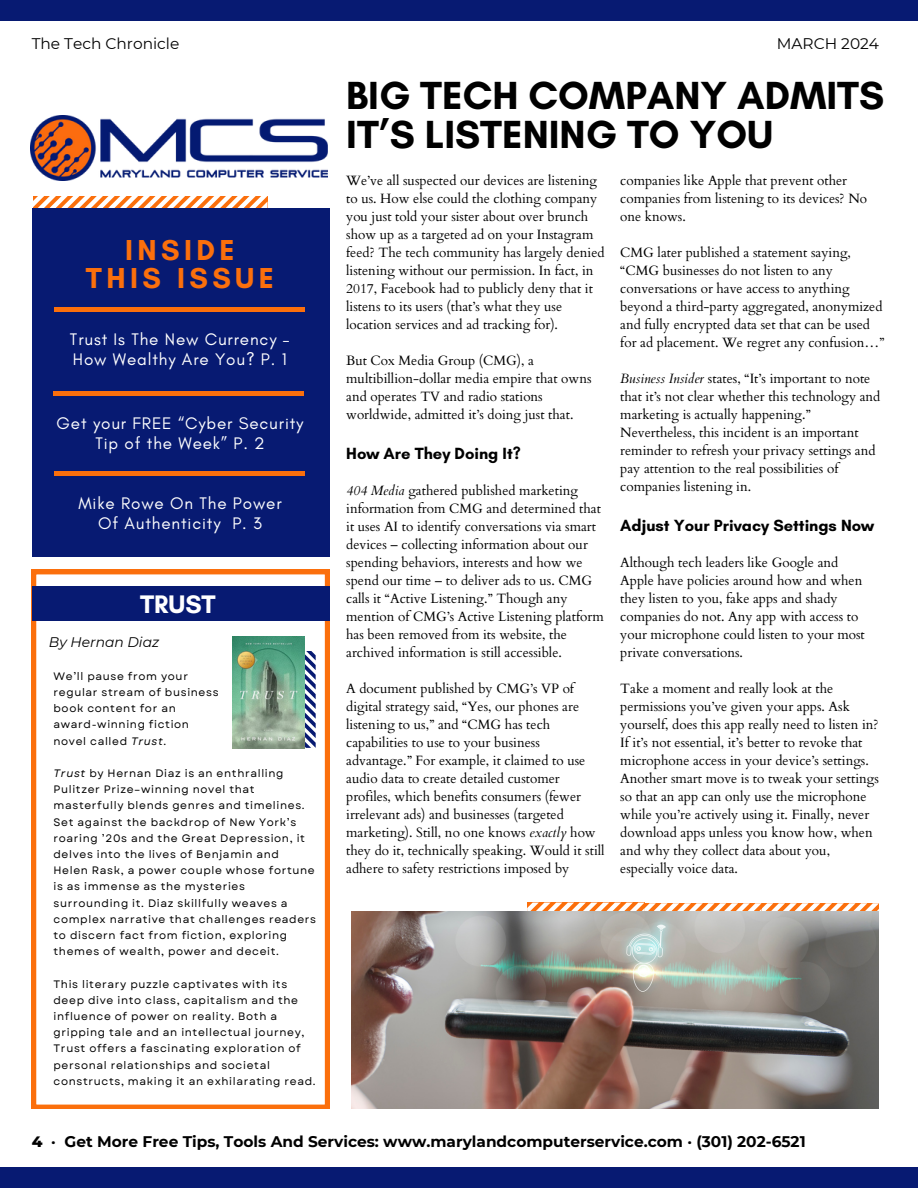
<style>
.page{position:relative;width:918px;height:1188px;background:#fff}
.page>*{position:absolute;margin:0;border:0;box-sizing:border-box;transform-origin:0 0}
.t1{font:700 39.9px/39.3px "Glacial Indifference";color:#000}
.t2{font:700 29.4px/28.2px "Glacial Indifference";letter-spacing:.15em;color:#fb6f0c;text-align:center}
.t3{font:700 25.8px "Glacial Indifference";color:#fff}
.t4{font:17.1px/20.2px "Glacial Indifference";letter-spacing:.05em;color:#fff;text-align:center}
.t5{font:700 16.5px "Glacial Indifference";color:#000}
.t6{font:700 15.45px "Montserrat";color:#000}
.t7{font:15.45px "Montserrat";color:#000}
.t8{font:italic 13.95px "Montserrat";color:#000}
.t9{font:13.5px/18px "Cardo";color:#000}
.t10{font:10.8px/16.2px "Garet";letter-spacing:.06em;color:#000}
.s1{font-style:italic}
.s2{font-weight:800}
</style>
<div class="page">
<div style="left:0;top:1px;width:918px;height:20px;background:#071a72"></div>
<div style="left:0;top:1168px;width:918px;height:20px;background:#071a72"></div>
<svg style="left:528px;top:903px;width:351px;height:8px"></svg>
<img style="left:351px;top:911px;width:528px;height:197px">
<svg style="left:32px;top:570px;width:297px;height:539px"></svg>
<div style="left:33px;top:587px;width:297px;height:34px;background:#071a72"></div>
<svg style="left:304px;top:651px;width:12px;height:97px"></svg>
<svg style="left:33px;top:196px;width:235px;height:12px"></svg>
<div style="left:33px;top:208px;width:297px;height:348px;background:#071a72"></div>
<hr style="left:55px;top:308px;width:250px;height:3px;background:#fb6f0c">
<hr style="left:54px;top:392px;width:250px;height:3px;background:#fb6f0c">
<hr style="left:54px;top:472px;width:250px;height:3px;background:#fb6f0c">
<img style="left:232px;top:637px;width:72px;height:111px">
<img style="left:30px;top:115px;width:297px;height:66px">
<p class="t7" style="left:32px;top:34px;width:149px">The Tech Chronicle</p>
<h6 class="t7" style="left:777px;top:34px;width:104px">MARCH 2024</h6>
<p class="t2" style="left:86px;top:235px;width:190px">INSIDE<br>THIS ISSUE</p>
<p class="t4" style="left:70px;top:329px;width:221px;text-align:left">Trust Is The New Currency –<br>How Wealthy Are You? P. 1</p>
<p class="t4" style="left:57px;top:413px;width:248px">Get your FREE “Cyber Security<br>Tip of the Week” P. 2</p>
<p class="t4" style="left:78px;top:493px;width:205px">Mike Rowe On The Power<br>Of Authenticity P. 3</p>
<h5 class="t3" style="left:140px;top:588px;width:77px">TRUST</h5>
<h6 class="t8" style="left:49px;top:633px;width:112px">By Hernan Diaz</h6>
<h4 class="t10" style="left:54px;top:668px;width:136px">We’ll pause from your</h4>
<p class="t10" style="left:54px;top:684px;width:167px">regular stream of business</p>
<p class="t10" style="left:54px;top:700px;width:124px">book content for an</p>
<p class="t10" style="left:54px;top:716px;width:137px">award-winning fiction novel called <span class="s1">Trust</span>.</p>
<h2 class="t10" style="left:54px;top:765px;width:264px"><span class="s1">Trust</span> by Hernan Diaz is an enthralling Pulitzer Prize–winning novel that masterfully blends genres and timelines.<br>Set against the backdrop of New York’s roaring ’20s and the Great Depression, it delves into the lives of Benjamin and Helen Rask, a power couple whose fortune is as immense as the mysteries surrounding it. Diaz skillfully weaves a complex narrative that challenges readers to discern fact from fiction, exploring themes of wealth, power and deceit.</h2>
<p class="t10" style="left:54px;top:976px;width:264px">This literary puzzle captivates with its deep dive into class, capitalism and the influence of power on reality. Both a gripping tale and an intellectual journey, Trust offers a fascinating exploration of personal relationships and societal constructs, making it an exhilarating read.</p>
<p class="t1" style="left:346px;top:75px;width:540px">BIG TECH COMPANY ADMITS<br>IT’S LISTENING TO YOU</p>
<p class="t9" style="left:620px;top:172px;width:248px">companies like Apple that prevent other companies from listening to its devices? No one knows.</p>
<p class="t9" style="left:620px;top:244px;width:266px">CMG later published a statement saying, “CMG businesses do not listen to any conversations or have access to anything beyond a third-party aggregated, anonymized and fully encrypted data set that can be used for ad placement. We regret any confusion…”</p>
<h3 class="t9" style="left:620px;top:370px;width:262px"><span class="s1">Business Insider</span> states, “It’s important to note that it’s not clear whether this technology and marketing is actually happening.” Nevertheless, this incident is an important reminder to refresh your privacy settings and pay attention to the real possibilities of companies listening in.</h3>
<h1 class="t5" style="left:620px;top:516px;width:255px">Adjust Your Privacy Settings Now</h1>
<p class="t9" style="left:620px;top:554px;width:246px">Although tech leaders like Google and Apple have policies around how and when they listen to you, fake apps and shady companies do not. Any app with access to your microphone could listen to your most private conversations.</p>
<p class="t9" style="left:620px;top:680px;width:260px">Take a moment and really look at the permissions you’ve given your apps. Ask yourself, does this app really need to listen in?<br>If it’s not essential, it’s better to revoke that microphone access in your device’s settings.<br>Another smart move is to tweak your settings so that an app can only use the microphone while you’re actively using it. Finally, never download apps unless you know how, when and why they collect data about you, especially voice data.</p>
<p class="t9" style="left:346px;top:171px;width:260px">We’ve all suspected our devices are listening to us. How else could the clothing company you just told your sister about over brunch show up as a targeted ad on your Instagram feed? The tech community has largely denied listening without our permission. In fact, in 2017, Facebook had to publicly deny that it listens to its users (that’s what they use location services and ad tracking for).</p>
<p class="t9" style="left:346px;top:351px;width:247px">But Cox Media Group (CMG), a multibillion-dollar media empire that owns and operates TV and radio stations worldwide, admitted it’s doing just that.</p>
<p class="t5" style="left:346px;top:443px;width:176px">How Are They Doing It?</p>
<p class="t9" style="left:346px;top:482px;width:259px"><span class="s1">404 Media</span> gathered published marketing information from CMG and determined that it uses AI to identify conversations via smart devices – collecting information about our spending behaviors, interests and how we spend our time – to deliver ads to us. CMG calls it “Active Listening.” Though any mention of CMG’s Active Listening platform has been removed from its website, the archived information is still accessible.</p>
<p class="t9" style="left:346px;top:680px;width:260px">A document published by CMG’s VP of digital strategy said, “Yes, our phones are listening to us,” and “CMG has tech capabilities to use to your business advantage.” For example, it claimed to use audio data to create detailed customer profiles, which benefits consumers (fewer irrelevant ads) and businesses (targeted marketing). Still, no one knows <span class="s1">exactly</span> how they do it, technically speaking. Would it still adhere to safety restrictions imposed by</p>
<p class="t6" style="left:32px;top:1132px;width:775px"><span class="s2">4</span> · Get More Free Tips, Tools And Services: www.marylandcomputerservice.com · (301) 202-6521</p>
</div>
